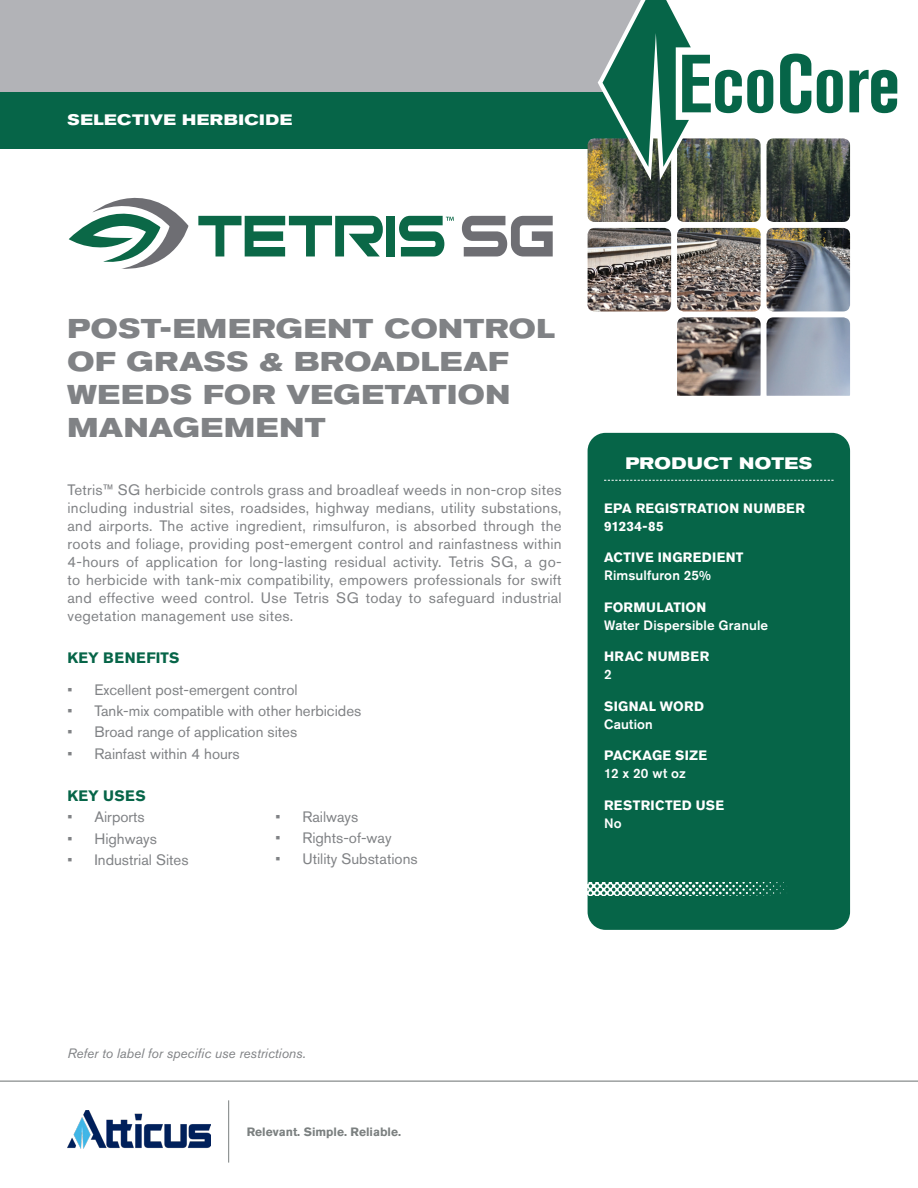
<style>
.page{position:relative;width:918px;height:1188px;background:#fff}
.page>*{position:absolute;margin:0;border:0;box-sizing:border-box;transform-origin:0 0}
.t1{font:700 expanded 27px/33px "Akzidenz Grotesk BE";letter-spacing:.025em;color:#808285}
.t2{font:700 expanded 16.5px "Akzidenz Grotesk BE";letter-spacing:.03em;color:#fff}
.t3{font:15px/18px "Akzidenz Grotesk BE";color:#808285;text-align:justify}
.t4{font:700 15px "Akzidenz Grotesk BE";letter-spacing:.02em;color:#066548}
.t5{font:700 expanded 15px "Akzidenz Grotesk BE";letter-spacing:.035em;color:#fff}
.t6{font:700 13.5px/18px "Akzidenz Grotesk BE";letter-spacing:.025em;color:#fff}
.t7{font:500 13.5px "Akzidenz Grotesk BE";letter-spacing:.01em;color:#fff}
.t8{font:italic 13.5px "Akzidenz Grotesk BE";color:#808285}
.t9{font:700 12px "Akzidenz Grotesk BE";color:#7b8080}
</style>
<div class="page">
<hr style="left:0;top:1081px;width:918px;height:1px;background:#7b8080">
<hr style="left:228px;top:1100px;width:1px;height:63px;background:#7b8080">
<img style="left:68px;top:1110px;width:143px;height:38px">
<svg style="left:198px;top:216px;width:185px;height:40px"></svg>
<div style="left:387px;top:216px;width:8px;height:40px;background:#0b6847"></div>
<svg style="left:462px;top:216px;width:91px;height:40px"></svg>
<svg style="left:69px;top:198px;width:119px;height:71px"></svg>
<svg style="left:399px;top:216px;width:55px;height:40px"></svg>
<div style="left:0;top:91px;width:646px;height:57px;background:#066548"></div>
<div style="left:0;top:0;width:658px;height:91px;background:#b2b3b7"></div>
<img style="left:588px;top:138px;width:262px;height:258px">
<div style="left:588px;top:433px;width:262px;height:497px;background:#066548;border-radius:18px"></div>
<svg style="left:604px;top:480px;width:230px;height:1px"></svg>
<img style="left:588px;top:883px;width:199px;height:13px">
<svg style="left:598px;top:53px;width:300px;height:127px"></svg>
<svg style="left:780px;top:54px;width:31px;height:60px"></svg>
<svg style="left:817px;top:70px;width:26px;height:43px"></svg>
<svg style="left:849px;top:70px;width:48px;height:43px"></svg>
<svg style="left:603px;top:0;width:170px;height:167px"></svg>
<p class="t5" style="left:68px;top:112px;width:226px">SELECTIVE HERBICIDE</p>
<h1 class="t1" style="left:68px;top:312px;width:489px">POST-EMERGENT CONTROL<br>OF GRASS &amp; BROADLEAF<br>WEEDS FOR VEGETATION<br>MANAGEMENT</h1>
<p class="t3" style="left:68px;top:480px;width:496px">Tetris™ SG herbicide controls grass and broadleaf weeds in non-crop sites including industrial sites, roadsides, highway medians, utility substations, and airports. The active ingredient, rimsulfuron, is absorbed through the roots and foliage, providing post-emergent control and rainfastness within 4-hours of application for long-lasting residual activity. Tetris SG, a go&shy;to herbicide with tank-mix compatibility, empowers professionals for swift and effective weed control. Use Tetris SG today to safeguard industrial vegetation management use sites.</p>
<p class="t4" style="left:68px;top:650px;width:113px">KEY BENEFITS</p>
<p class="t3" style="left:68px;top:681px;width:232px">• Excellent post-emergent control</p>
<p class="t3" style="left:68px;top:702px;width:295px">• Tank-mix compatible with other herbicides</p>
<p class="t3" style="left:68px;top:723px;width:231px">• Broad range of application sites</p>
<p class="t3" style="left:68px;top:744px;width:174px">• Rainfast within 4 hours</p>
<p class="t4" style="left:68px;top:787px;width:80px">KEY USES</p>
<p class="t3" style="left:68px;top:808px;width:79px">• Airports</p>
<p class="t3" style="left:68px;top:829px;width:91px">• Highways</p>
<p class="t3" style="left:68px;top:851px;width:123px">• Industrial Sites</p>
<p class="t3" style="left:275px;top:807px;width:84px">• Railways</p>
<p class="t3" style="left:275px;top:829px;width:118px">• Rights-of-way</p>
<p class="t3" style="left:275px;top:850px;width:144px">• Utility Substations</p>
<p class="t2" style="left:625px;top:454px;width:188px">PRODUCT NOTES</p>
<p class="t6" style="left:604px;top:499px;width:202px">EPA REGISTRATION NUMBER<br>91234-85</p>
<p class="t6" style="left:604px;top:549px;width:141px">ACTIVE INGREDIENT</p>
<p class="t7" style="left:604px;top:567px;width:109px">Rimsulfuron 25%</p>
<p class="t6" style="left:604px;top:598px;width:104px">FORMULATION</p>
<p class="t7" style="left:604px;top:617px;width:166px">Water Dispersible Granule</p>
<p class="t6" style="left:604px;top:648px;width:107px">HRAC NUMBER</p>
<p class="t7" style="left:604px;top:666px;width:9px">2</p>
<p class="t6" style="left:604px;top:697px;width:101px">SIGNAL WORD</p>
<p class="t7" style="left:604px;top:716px;width:50px">Caution</p>
<p class="t6" style="left:604px;top:747px;width:105px">PACKAGE SIZE</p>
<p class="t7" style="left:604px;top:765px;width:83px">12 x 20 wt oz</p>
<p class="t6" style="left:604px;top:796px;width:122px">RESTRICTED USE</p>
<p class="t7" style="left:604px;top:815px;width:19px">No</p>
<p class="t8" style="left:68px;top:1045px;width:240px">Refer to label for specific use restrictions.</p>
<p class="t9" style="left:247px;top:1125px;width:156px">Relevant. Simple. Reliable.</p>
</div>
